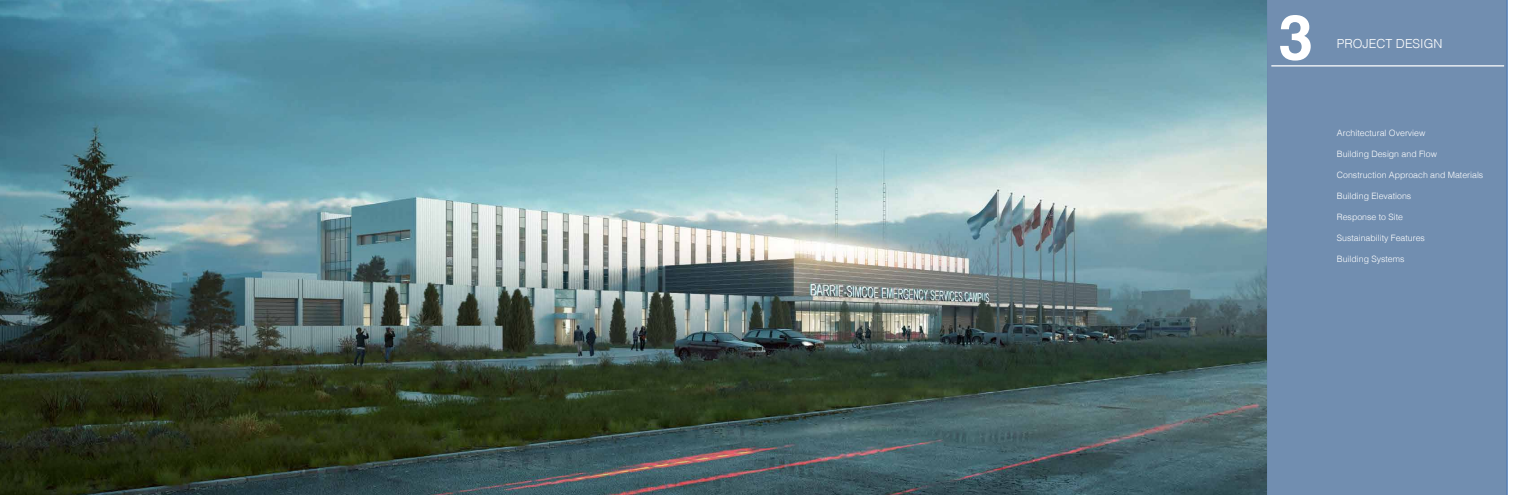
<style>
.page{position:relative;width:1530px;height:495px;background:#fff}
.page>*{position:absolute;margin:0;border:0;box-sizing:border-box;transform-origin:0 0}
.t1{font:700 62.5px "Helvetica";color:#fff}
.t2{font:300 12.5px "Helvetica";color:#fff}
.t3{font:300 8.75px "Helvetica";color:#fff}
</style>
<div class="page">
<div style="left:1266px;top:0;width:242px;height:495px;background:#718eb0"></div>
<hr style="left:1271px;top:65px;width:233px;height:2px;background:#fff">
<img style="left:0;top:0;width:1266px;height:495px">
<h1 class="t1" style="left:1278px;top:-13px;width:36px">3</h1>
<h2 class="t2" style="left:1337px;top:33px;width:107px">PROJECT DESIGN</h2>
<p class="t3" style="left:1337px;top:125px;width:90px">Architectural Overview</p>
<p class="t3" style="left:1337px;top:146px;width:102px">Building Design and Flow</p>
<p class="t3" style="left:1337px;top:167px;width:148px">Construction Approach and Materials</p>
<p class="t3" style="left:1337px;top:188px;width:76px">Building Elevations</p>
<p class="t3" style="left:1337px;top:209px;width:68px">Response to Site</p>
<p class="t3" style="left:1337px;top:230px;width:90px">Sustainability Features</p>
<p class="t3" style="left:1337px;top:251px;width:69px">Building Systems</p>
</div>
